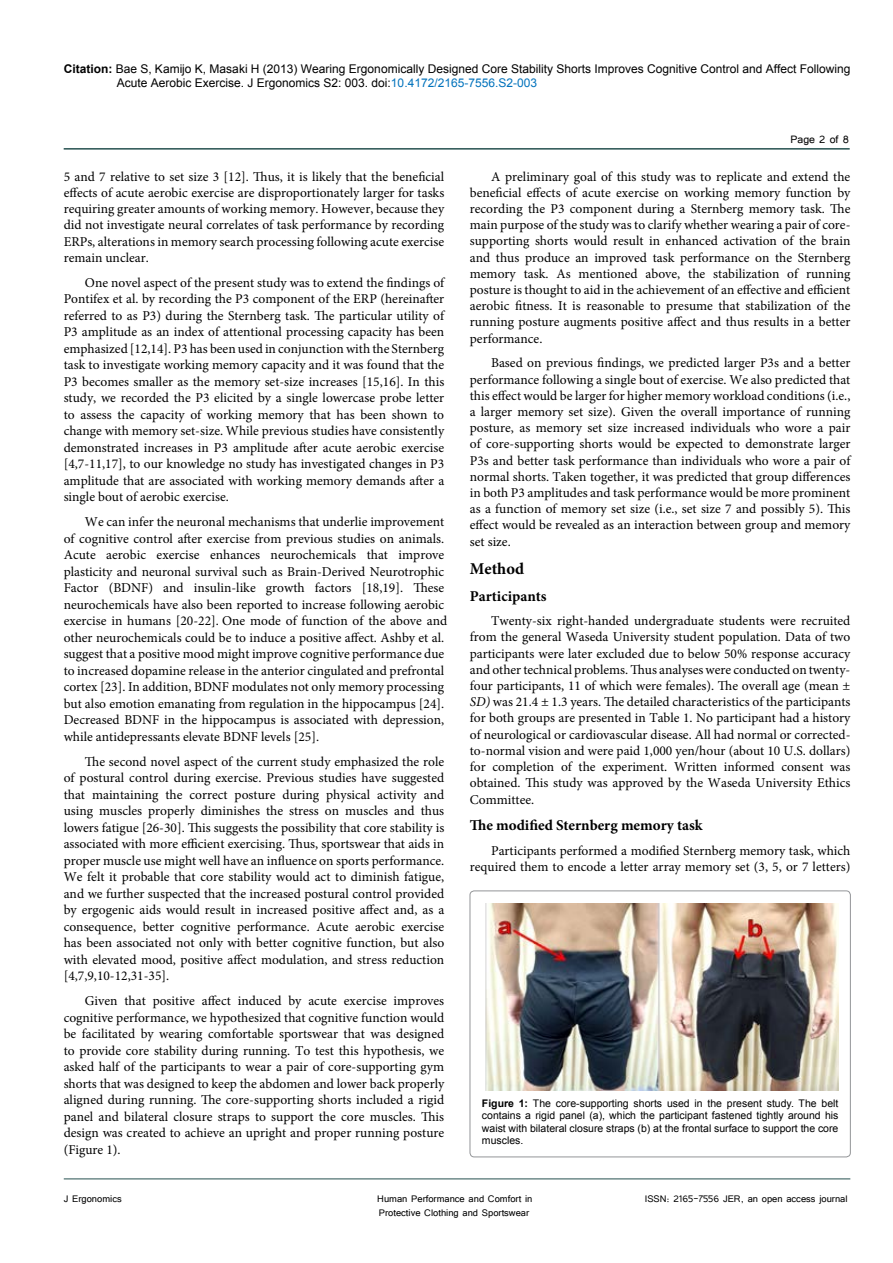
<style>
.page{position:relative;width:893px;height:1263px;background:#fff}
.page>*{position:absolute;margin:0;border:0;box-sizing:border-box;transform-origin:0 0}
.t1{font:700 16.5px "Minion Pro";color:#000}
.t2{font:700 15px "Minion Pro";color:#000}
.t3{font:13.5px/16.5px "Minion Pro";color:#000;text-align:justify}
.t4{font:13.5px "Tunga";color:#000}
.t5{font:12px/14.4px "Arial";color:#000}
.t6{font:12px "Tunga";color:#000}
.t7{font:10.5px/12.6px "Arial";color:#000;text-align:justify}
.s1{font-weight:700}
.s2{color:#0072bc}
.s3{font-style:italic}
</style>
<div class="page">
<hr style="left:64px;top:148px;width:786px;height:2px;background:#265150">
<hr style="left:64px;top:1179px;width:786px;height:1px;background:#265150">
<div style="left:470px;top:891px;width:380px;height:266px;border:1px solid #939598;border-radius:4px"></div>
<img style="left:485px;top:903px;width:353px;height:187px">
<p class="t5" style="left:117px;top:61px;width:735px;text-indent:-53px"><span class="s1">Citation:</span> Bae S, Kamijo K, Masaki H (2013) Wearing Ergonomically Designed Core Stability Shorts Improves Cognitive Control and Affect Following<br>Acute Aerobic Exercise. J Ergonomics S2: 003. doi:<span class="s2">10.4172/2165-7556.S2-003</span></p>
<p class="t3" style="left:64px;top:168px;width:382px">5 and 7 relative to set size 3 [12]. Thus, it is likely that the beneficial effects of acute aerobic exercise are disproportionately larger for tasks requiring greater amounts of working memory. However, because they did not investigate neural correlates of task performance by recording ERPs, alterations in memory search processing following acute exercise remain unclear.</p>
<p class="t3" style="left:64px;top:274px;width:382px;text-indent:21px">One novel aspect of the present study was to extend the findings of Pontifex et al. by recording the P3 component of the ERP (hereinafter referred to as P3) during the Sternberg task. The particular utility of P3 amplitude as an index of attentional processing capacity has been emphasized [12,14]. P3 has been used in conjunction with the Sternberg task to investigate working memory capacity and it was found that the P3 becomes smaller as the memory set-size increases [15,16]. In this study, we recorded the P3 elicited by a single lowercase probe letter to assess the capacity of working memory that has been shown to change with memory set-size. While previous studies have consistently demonstrated increases in P3 amplitude after acute aerobic exercise [4,7-11,17], to our knowledge no study has investigated changes in P3 amplitude that are associated with working memory demands after a single bout of aerobic exercise.</p>
<p class="t3" style="left:64px;top:514px;width:385px;text-align:left;text-indent:21px">We can infer the neuronal mechanisms that underlie improvement of cognitive control after exercise from previous studies on animals.<br>Acute aerobic exercise enhances neurochemicals that improve plasticity and neuronal survival such as Brain-Derived Neurotrophic Factor (BDNF) and insulin-like growth factors [18,19]. These neurochemicals have also been reported to increase following aerobic exercise in humans [20-22]. One mode of function of the above and other neurochemicals could be to induce a positive affect. Ashby et al. suggest that a positive mood might improve cognitive performance due to increased dopamine release in the anterior cingulated and prefrontal cortex [23]. In addition, BDNF modulates not only memory processing but also emotion emanating from regulation in the hippocampus [24].<br>Decreased BDNF in the hippocampus is associated with depression, while antidepressants elevate BDNF levels [25].</p>
<p class="t3" style="left:64px;top:753px;width:382px;text-indent:21px">The second novel aspect of the current study emphasized the role of postural control during exercise. Previous studies have suggested that maintaining the correct posture during physical activity and using muscles properly diminishes the stress on muscles and thus lowers fatigue [26-30]. This suggests the possibility that core stability is associated with more efficient exercising. Thus, sportswear that aids in proper muscle use might well have an influence on sports performance.<br>We felt it probable that core stability would act to diminish fatigue, and we further suspected that the increased postural control provided by ergogenic aids would result in increased positive affect and, as a consequence, better cognitive performance. Acute aerobic exercise has been associated not only with better cognitive function, but also with elevated mood, positive affect modulation, and stress reduction [4,7,9,10-12,31-35].</p>
<p class="t3" style="left:64px;top:993px;width:382px;text-indent:21px">Given that positive affect induced by acute exercise improves cognitive performance, we hypothesized that cognitive function would be facilitated by wearing comfortable sportswear that was designed to provide core stability during running. To test this hypothesis, we asked half of the participants to wear a pair of core-supporting gym shorts that was designed to keep the abdomen and lower back properly aligned during running. The core-supporting shorts included a rigid panel and bilateral closure straps to support the core muscles. This design was created to achieve an upright and proper running posture (Figure 1).</p>
<p class="t4" style="left:790px;top:131px;width:60px">Page 2 of 8</p>
<p class="t3" style="left:470px;top:168px;width:382px;text-indent:21px">A preliminary goal of this study was to replicate and extend the beneficial effects of acute exercise on working memory function by recording the P3 component during a Sternberg memory task. The main purpose of the study was to clarify whether wearing a pair of core&shy;supporting shorts would result in enhanced activation of the brain and thus produce an improved task performance on the Sternberg memory task. As mentioned above, the stabilization of running posture is thought to aid in the achievement of an effective and efficient aerobic fitness. It is reasonable to presume that stabilization of the running posture augments positive affect and thus results in a better performance.</p>
<p class="t3" style="left:470px;top:355px;width:382px;text-indent:21px">Based on previous findings, we predicted larger P3s and a better performance following a single bout of exercise. We also predicted that this effect would be larger for higher memory workload conditions (i.e., a larger memory set size). Given the overall importance of running posture, as memory set size increased individuals who wore a pair of core-supporting shorts would be expected to demonstrate larger P3s and better task performance than individuals who wore a pair of normal shorts. Taken together, it was predicted that group differences in both P3 amplitudes and task performance would be more prominent as a function of memory set size (i.e., set size 7 and possibly 5). This effect would be revealed as an interaction between group and memory set size.</p>
<p class="t1" style="left:470px;top:557px;width:56px">Method</p>
<p class="t2" style="left:470px;top:585px;width:78px">Participants</p>
<p class="t3" style="left:470px;top:613px;width:382px;text-indent:21px">Twenty-six right-handed undergraduate students were recruited from the general Waseda University student population. Data of two participants were later excluded due to below 50% response accuracy and other technical problems. Thus analyses were conducted on twenty&shy;four participants, 11 of which were females). The overall age (mean ± <span class="s3">SD)</span> was 21.4 ± 1.3 years. The detailed characteristics of the participants for both groups are presented in Table 1. No participant had a history of neurological or cardiovascular disease. All had normal or corrected&shy;to-normal vision and were paid 1,000 yen/hour (about 10 U.S. dollars) for completion of the experiment. Written informed consent was obtained. This study was approved by the Waseda University Ethics Committee.</p>
<p class="t2" style="left:470px;top:815px;width:234px">The modified Sternberg memory task</p>
<p class="t3" style="left:470px;top:842px;width:382px;text-align:right">Participants performed a modified Sternberg memory task, which required them to encode a letter array memory set (3, 5, or 7 letters)</p>
<p class="t7" style="left:482px;top:1097px;width:358px"><span class="s1">Figure 1:</span> The core-supporting shorts used in the present study. The belt contains a rigid panel (a), which the participant fastened tightly around his waist with bilateral closure straps (b) at the frontal surface to support the core muscles.</p>
<p class="t6" style="left:64px;top:1190px;width:59px">J Ergonomics</p>
<p class="t6" style="left:377px;top:1190px;width:157px">Human Performance and Comfort in</p>
<p class="t6" style="left:645px;top:1190px;width:204px">ISSN: 2165-7556 JER, an open access journal</p>
<p class="t6" style="left:379px;top:1205px;width:152px">Protective Clothing and Sportswear</p>
</div>
